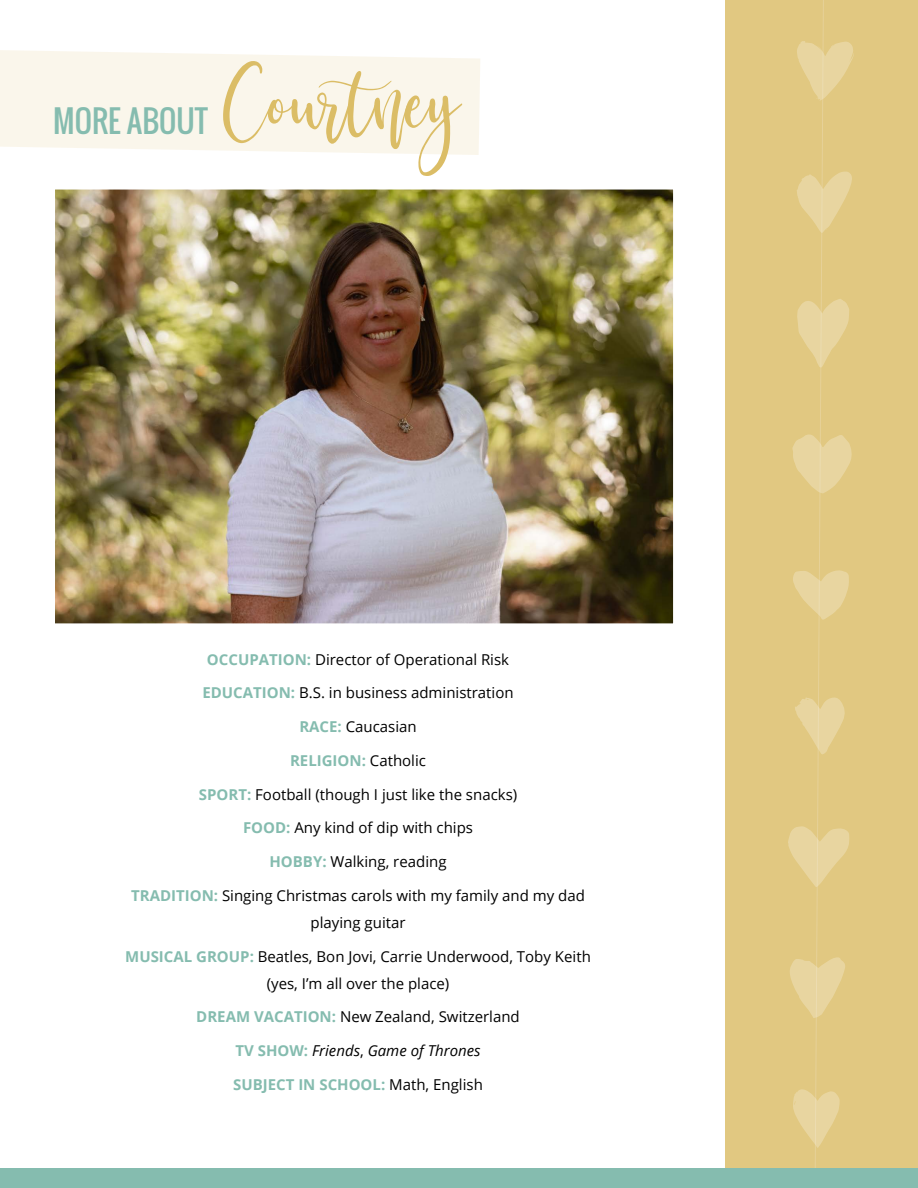
<style>
.page{position:relative;width:918px;height:1188px;background:#fff}
.page>*{position:absolute;margin:0;border:0;box-sizing:border-box;transform-origin:0 0}
.t1{font:99px "Masterblush";color:#dbbd66}
.t2{font:30px "Oswald";color:#85bcaf}
.t3{font:15px/27px "Open Sans";color:#000;text-align:center}
.t4{font:700 15px "Open Sans";color:#85bcaf}
.t5{font:italic 15px "Open Sans";color:#000}
.s1{font-weight:700;color:#85bcaf}
.s2{font-weight:400;color:#000}
.s3{font-weight:700;font-style:normal;color:#85bcaf}
.s4{font-style:normal}
</style>
<div class="page">
<div style="left:726px;top:0;width:192px;height:1188px;background:#e1c881"></div>
<img style="left:56px;top:191px;width:616px;height:431px">
<div style="left:52px;top:187px;width:624px;height:439px;border:3px solid #fff"></div>
<svg style="left:788px;top:0;width:66px;height:1169px"></svg>
<div style="left:0;top:1169px;width:918px;height:19px;background:#85bcaf"></div>
<svg style="left:0;top:50px;width:480px;height:105px;background:#faf6ec"></svg>
<h2 class="t2" style="left:53px;top:99px;width:156px">MORE ABOUT</h2>
<h1 class="t1" style="left:223px;top:37px;width:241px">Courtney</h1>
<p class="t3" style="left:207px;top:645px;width:304px"><span class="s1">OCCUPATION:</span> Director of Operational Risk</p>
<p class="t3" style="left:202px;top:679px;width:313px"><span class="s1">EDUCATION:</span> B.S. in business administration</p>
<p class="t3" style="left:299px;top:713px;width:119px"><span class="s1">RACE:</span> Caucasian</p>
<p class="t4" style="left:290px;top:750px;width:137px">RELIGION: <span class="s2">Catholic</span></p>
<p class="t3" style="left:199px;top:780px;width:320px"><span class="s1">SPORT:</span> Football (though I just like the snacks)</p>
<p class="t3" style="left:243px;top:814px;width:232px"><span class="s1">FOOD:</span> Any kind of dip with chips</p>
<p class="t3" style="left:270px;top:848px;width:179px"><span class="s1">HOBBY:</span> Walking, reading</p>
<p class="t3" style="left:131px;top:881px;width:455px"><span class="s1">TRADITION:</span> Singing Christmas carols with my family and my dad playing guitar</p>
<p class="t3" style="left:125px;top:942px;width:467px"><span class="s1">MUSICAL GROUP:</span> Beatles, Bon Jovi, Carrie Underwood, Toby Keith (yes, I’m all over the place)</p>
<p class="t3" style="left:196px;top:1003px;width:325px"><span class="s1">DREAM VACATION:</span> New Zealand, Switzerland</p>
<p class="t5" style="left:235px;top:1040px;width:247px"><span class="s3">TV SHOW:</span> Friends<span class="s4">,</span> Game of Thrones</p>
<p class="t4" style="left:233px;top:1074px;width:251px">SUBJECT IN SCHOOL: <span class="s2">Math, English</span></p>
</div>
